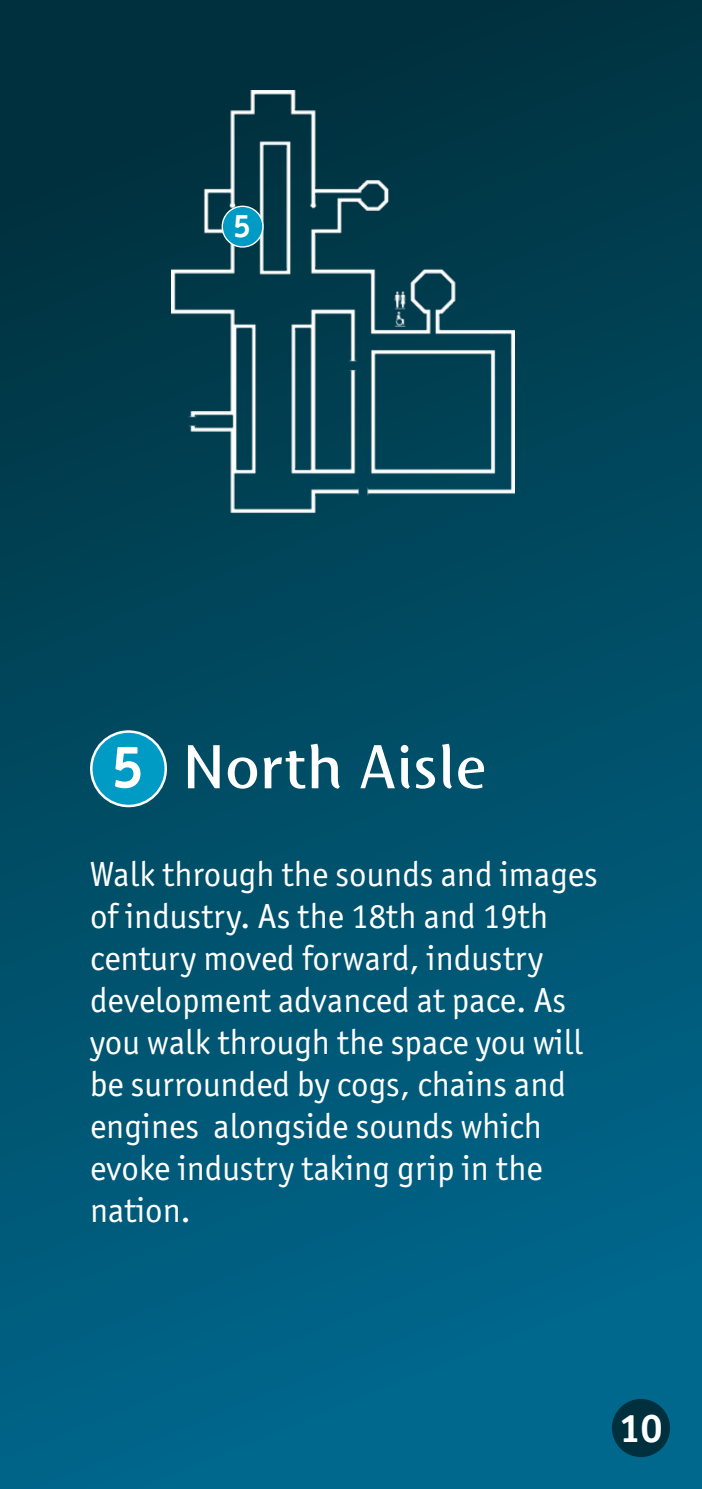
<style>
.page{position:relative;width:702px;height:1489px;background:#fff}
.page>*{position:absolute;margin:0;border:0;box-sizing:border-box;transform-origin:0 0}
.t1{font:60px "Mosquito Pro";color:#fff}
.t2{font:700 60px "Officina Sans ITC Std";color:#fff}
.t3{font:700 40px "Officina Sans ITC Std";color:#fff}
.t4{font:35px/42px "Officina Sans ITC Std";color:#fff}
.t5{font:700 32.75px "Officina Sans ITC Std";color:#fff}
</style>
<div class="page">
<div style="left:0;top:0;width:702px;height:1488px;background:linear-gradient(to bottom,#00303b,#006990)"></div>
<img style="left:172px;top:90px;width:342px;height:431px">
<div style="left:612px;top:1398px;width:58px;height:58px;background:#00303d;border-radius:50%"></div>
<div style="left:222px;top:206px;width:41px;height:41px;background:#009bc5;border-radius:50%"></div>
<div style="left:221px;top:206px;width:42px;height:42px;border:1px solid #fff;border-radius:50%"></div>
<div style="left:91px;top:731px;width:75px;height:75px;background:#009bc5;border-radius:50%"></div>
<div style="left:90px;top:730px;width:77px;height:77px;border:2px solid #fff;border-radius:50%"></div>
<p class="t5" style="left:233px;top:205px;width:19px">5</p>
<h1 class="t2" style="left:111px;top:729px;width:34px">5</h1>
<h1 class="t1" style="left:182px;top:730px;width:306px">North Aisle</h1>
<p class="t4" style="left:90px;top:852px;width:509px">Walk through the sounds and images of industry. As the 18th and 19th century moved forward, industry development advanced at pace. As you walk through the space you will be surrounded by cogs, chains and engines alongside sounds which evoke industry taking grip in the nation.</p>
<p class="t3" style="left:619px;top:1403px;width:44px">10</p>
</div>
